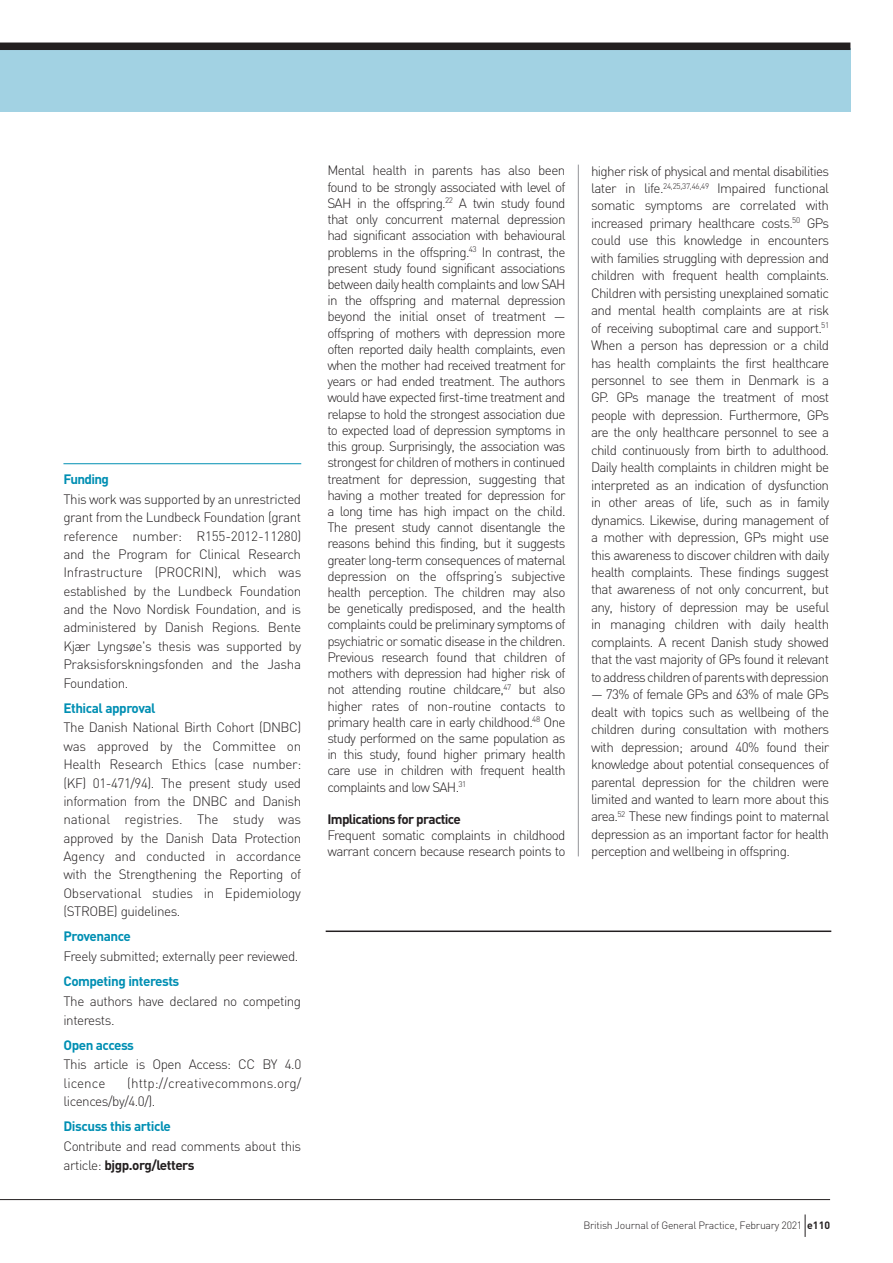
<style>
.page{position:relative;width:893px;height:1263px;background:#fff}
.page>*{position:absolute;margin:0;border:0;box-sizing:border-box;transform-origin:0 0}
.t1{font:300 13.5px/16.2px "DIN";letter-spacing:-.045em;color:#231f20;text-align:justify}
.t2{font:700 13.5px "DIN";letter-spacing:-.035em;color:#008fb3}
.t3{font:300 13.5px/18.3px "DIN";letter-spacing:.005em;color:#231f20}
.t4{font:700 13.5px "DIN";letter-spacing:-.05em;color:#231f20}
.t5{font:300 10.5px "DIN";letter-spacing:-.025em;color:#231f20}
.s1{font-weight:700}
</style>
<div class="page">
<div style="left:0;top:48px;width:850px;height:64px;background:#a2d2e3"></div>
<div style="left:0;top:43px;width:850px;height:7px;background:#231f20"></div>
<hr style="left:578px;top:165px;width:1px;height:691px;background:#939598">
<hr style="left:63px;top:463px;width:238px;height:1px;background:#008fb3">
<hr style="left:326px;top:930px;width:505px;height:2px;background:#231f20">
<hr style="left:0;top:1199px;width:830px;height:1px;background:#231f20">
<svg style="left:805px;top:1214px;width:1px;height:23px"></svg>
<p class="t2" style="left:63px;top:470px;width:47px">Funding</p>
<p class="t1" style="left:63px;top:490px;width:239px;line-height:18.3px">This work was supported by an unrestricted grant from the Lundbeck Foundation (grant reference number: R155-2012-11280) and the Program for Clinical Research Infrastructure (PROCRIN), which was established by the Lundbeck Foundation and the Novo Nordisk Foundation, and is administered by Danish Regions. Bente Kjær Lyngsøe's thesis was supported by Praksisforskningsfonden and the Jasha Foundation.</p>
<p class="t2" style="left:63px;top:699px;width:94px">Ethical approval</p>
<p class="t1" style="left:63px;top:718px;width:239px;line-height:18.3px">The Danish National Birth Cohort (DNBC) was approved by the Committee on Health Research Ethics (case number: (KF) 01-471/94). The present study used information from the DNBC and Danish national registries. The study was approved by the Danish Data Protection Agency and conducted in accordance with the Strengthening the Reporting of Observational studies in Epidemiology (STROBE) guidelines.</p>
<p class="t2" style="left:63px;top:928px;width:69px">Provenance</p>
<p class="t1" style="left:63px;top:948px;width:237px">Freely submitted; externally peer reviewed.</p>
<p class="t2" style="left:63px;top:973px;width:117px">Competing interests</p>
<p class="t1" style="left:63px;top:992px;width:239px;line-height:18.3px">The authors have declared no competing interests.</p>
<p class="t2" style="left:63px;top:1036px;width:72px">Open access</p>
<p class="t1" style="left:63px;top:1055px;width:239px;line-height:18.3px">This article is Open Access: CC BY 4.0 licence</p>
<p class="t3" style="left:63px;top:1074px;width:239px;text-indent:64px">(http://creativecommons.org/ licences/by/4.0/).</p>
<p class="t2" style="left:63px;top:1118px;width:109px">Discuss this article</p>
<p class="t1" style="left:63px;top:1137px;width:239px;line-height:18.3px">Contribute and read comments about this article: <span class="s1">bjgp.org/letters</span></p>
<p class="t1" style="left:327px;top:162px;width:240px">Mental health in parents has also been found to be strongly associated with level of SAH in the offspring.<sup>22</sup> A twin study found that only concurrent maternal depression had significant association with behavioural problems in the offspring.<sup>43</sup> In contrast, the present study found significant associations between daily health complaints and low SAH in the offspring and maternal depression beyond the initial onset of treatment — offspring of mothers with depression more often reported daily health complaints, even when the mother had received treatment for years or had ended treatment. The authors would have expected first-time treatment and relapse to hold the strongest association due to expected load of depression symptoms in this group. Surprisingly, the association was strongest for children of mothers in continued treatment for depression, suggesting that having a mother treated for depression for a long time has high impact on the child.<br>The present study cannot disentangle the reasons behind this finding, but it suggests greater long-term consequences of maternal depression on the offspring’s subjective health perception. The children may also be genetically predisposed, and the health complaints could be preliminary symptoms of psychiatric or somatic disease in the children.<br>Previous research found that children of mothers with depression had higher risk of not attending routine childcare,<sup>47</sup> but also higher rates of non-routine contacts to primary health care in early childhood.<sup>48</sup> One study performed on the same population as in this study, found higher primary health care use in children with frequent health complaints and low SAH.<sup>31</sup></p>
<p class="t4" style="left:327px;top:810px;width:135px">Implications for practice</p>
<p class="t1" style="left:327px;top:827px;width:240px">Frequent somatic complaints in childhood warrant concern because research points to</p>
<p class="t1" style="left:591px;top:162px;width:240px;line-height:17.4px">higher risk of physical and mental disabilities later in life.<sup>24,25,37,46,49</sup> Impaired functional somatic symptoms are correlated with increased primary healthcare costs.<sup>50</sup> GPs could use this knowledge in encounters with families struggling with depression and children with frequent health complaints.<br>Children with persisting unexplained somatic and mental health complaints are at risk of receiving suboptimal care and support.<sup>51<br></sup>When a person has depression or a child has health complaints the first healthcare personnel to see them in Denmark is a GP. GPs manage the treatment of most people with depression. Furthermore, GPs are the only healthcare personnel to see a child continuously from birth to adulthood.<br>Daily health complaints in children might be interpreted as an indication of dysfunction in other areas of life, such as in family dynamics. Likewise, during management of a mother with depression, GPs might use this awareness to discover children with daily health complaints. These findings suggest that awareness of not only concurrent, but any, history of depression may be useful in managing children with daily health complaints. A recent Danish study showed that the vast majority of GPs found it relevant to address children of parents with depression</p>
<p class="t1" style="left:591px;top:685px;width:240px;line-height:17.4px">— 73% of female GPs and 63% of male GPs dealt with topics such as wellbeing of the children during consultation with mothers with depression; around 40% found their knowledge about potential consequences of parental depression for the children were limited and wanted to learn more about this area.<sup>52</sup> These new findings point to maternal depression as an important factor for health perception and wellbeing in offspring.</p>
<p class="t5" style="left:583px;top:1219px;width:248px">British Journal of General Practice, February 2021 <span class="s1">e110</span></p>
</div>
